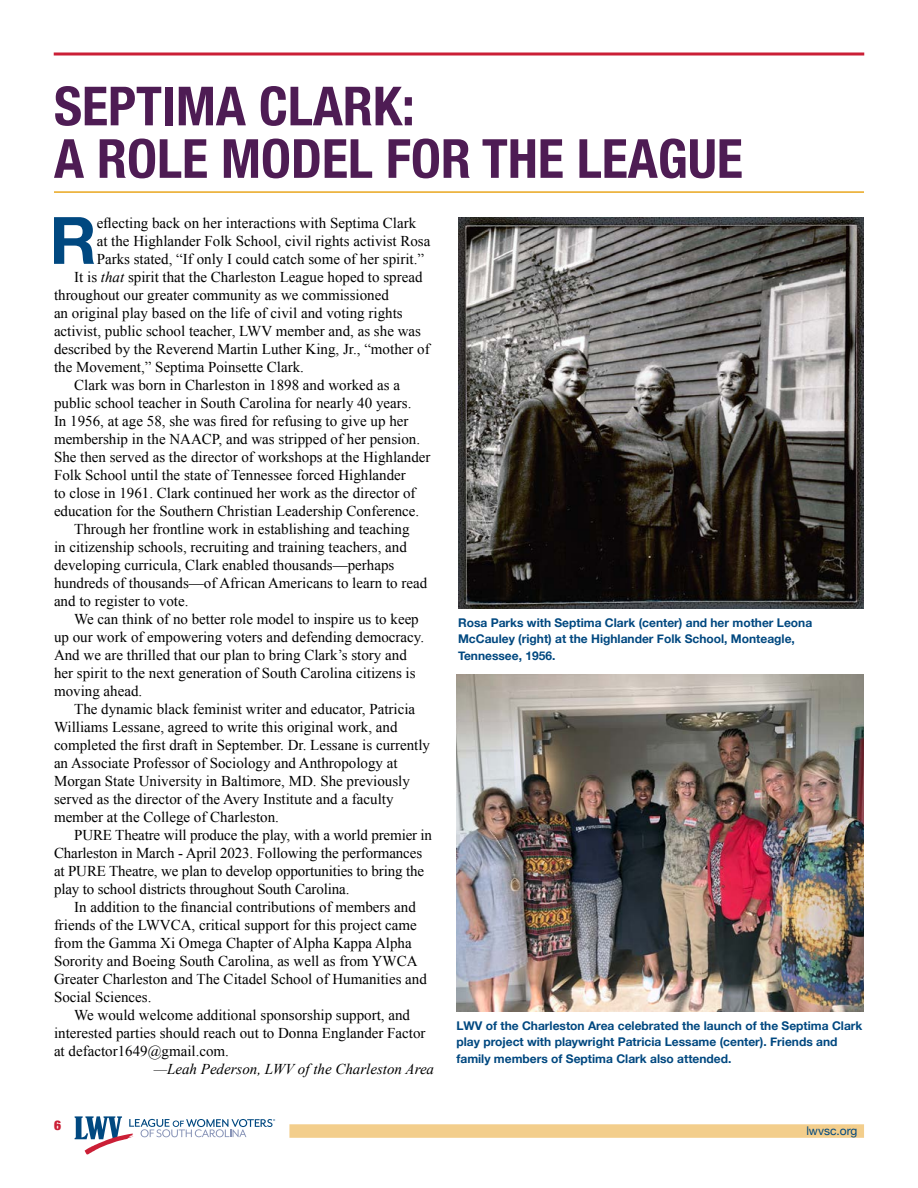
<style>
.page{position:relative;width:918px;height:1188px;background:#fff}
.page>*{position:absolute;margin:0;border:0;box-sizing:border-box;transform-origin:0 0}
.Leading_paragraph{font:700 65.4px "Helvetica Neue";color:#004880}
.Headline{font:700 condensed 54px/52.5px "Helvetica Neue";color:#4e1c54}
.Body_copy{font:15px/18px "Times New Roman";color:#000}
.Leading_paragraph-2{font:15px/18px "Times New Roman";color:#000}
.Author{font:italic 15px "Times New Roman";color:#000}
.t1{font:900 condensed 13.5px "Helvetica Neue";color:#cb1f36}
.t2{font:700 12px/16.5px "Helvetica Neue";color:#004880}
.t3{font:12px "Helvetica Neue";color:#004880}
.s1{font-style:italic}
</style>
<div class="page">
<svg style="left:54px;top:52px;width:810px;height:4px;background:#d75668"></svg>
<div style="left:289px;top:1124px;width:575px;height:14px;background:#f3ce8c"></div>
<svg style="left:75px;top:1116px;width:200px;height:39px"></svg>
<hr style="left:54px;top:191px;width:810px;height:2px;background:#e9a71e">
<img style="left:458px;top:217px;width:406px;height:391px">
<img style="left:456px;top:674px;width:408px;height:337px">
<h2 class="Headline" style="left:54px;top:76px;width:690px">SEPTIMA CLARK:<br>A ROLE MODEL FOR THE LEAGUE</h2>
<p class="Leading_paragraph" style="left:49px;top:189px;width:49px">R</p>
<p class="Leading_paragraph-2" style="left:97px;top:214px;width:335px">eflecting back on her interactions with Septima Clark at the Highlander Folk School, civil rights activist Rosa<br>Parks stated, “If only I could catch some of her spirit.”</p>
<p class="Body_copy" style="left:54px;top:268px;width:377px;text-indent:20px">It is <span class="s1">that</span> spirit that the Charleston League hoped to spread throughout our greater community as we commissioned<br>an original play based on the life of civil and voting rights activist, public school teacher, LWV member and, as she was described by the Reverend Martin Luther King, Jr., “mother of the Movement,” Septima Poinsette Clark.</p>
<p class="Body_copy" style="left:54px;top:376px;width:378px;text-indent:20px">Clark was born in Charleston in 1898 and worked as a public school teacher in South Carolina for nearly 40 years.<br>In 1956, at age 58, she was fired for refusing to give up her membership in the NAACP, and was stripped of her pension.<br>She then served as the director of workshops at the Highlander Folk School until the state of Tennessee forced Highlander<br>to close in 1961. Clark continued her work as the director of education for the Southern Christian Leadership Conference.</p>
<p class="Body_copy" style="left:54px;top:520px;width:375px;text-indent:20px">Through her frontline work in establishing and teaching<br>in citizenship schools, recruiting and training teachers, and developing curricula, Clark enabled thousands—perhaps hundreds of thousands—of African Americans to learn to read and to register to vote.</p>
<p class="Body_copy" style="left:54px;top:610px;width:372px;text-indent:20px">We can think of no better role model to inspire us to keep up our work of empowering voters and defending democracy.<br>And we are thrilled that our plan to bring Clark’s story and her spirit to the next generation of South Carolina citizens is moving ahead.</p>
<p class="Body_copy" style="left:54px;top:700px;width:378px;text-indent:20px">The dynamic black feminist writer and educator, Patricia Williams Lessane, agreed to write this original work, and completed the first draft in September. Dr. Lessane is currently an Associate Professor of Sociology and Anthropology at Morgan State University in Baltimore, MD. She previously served as the director of the Avery Institute and a faculty member at the College of Charleston.</p>
<p class="Body_copy" style="left:54px;top:826px;width:380px;text-indent:20px">PURE Theatre will produce the play, with a world premier in Charleston in March - April 2023. Following the performances at PURE Theatre, we plan to develop opportunities to bring the play to school districts throughout South Carolina.</p>
<p class="Body_copy" style="left:54px;top:898px;width:374px;text-indent:20px">In addition to the financial contributions of members and friends of the LWVCA, critical support for this project came from the Gamma Xi Omega Chapter of Alpha Kappa Alpha Sorority and Boeing South Carolina, as well as from YWCA Greater Charleston and The Citadel School of Humanities and Social Sciences.</p>
<p class="Body_copy" style="left:54px;top:1006px;width:373px;text-indent:20px">We would welcome additional sponsorship support, and interested parties should reach out to Donna Englander Factor at defactor1649@gmail.com.</p>
<p class="Author" style="left:154px;top:1059px;width:282px">—Leah Pederson, LWV of the Charleston Area</p>
<h4 class="t2" style="left:458px;top:615px;width:356px">Rosa Parks with Septima Clark (center) and her mother Leona<br>McCauley (right) at the Highlander Folk School, Monteagle,<br>Tennessee, 1956.</h4>
<h4 class="t2" style="left:456px;top:1018px;width:407px">LWV of the Charleston Area celebrated the launch of the Septima Clark play project with playwright Patricia Lessame (center). Friends and family members of Septima Clark also attended.</h4>
<p class="t1" style="left:54px;top:1114px;width:9px">6</p>
<p class="t3" style="left:806px;top:1122px;width:52px">lwvsc.org</p>
</div>
